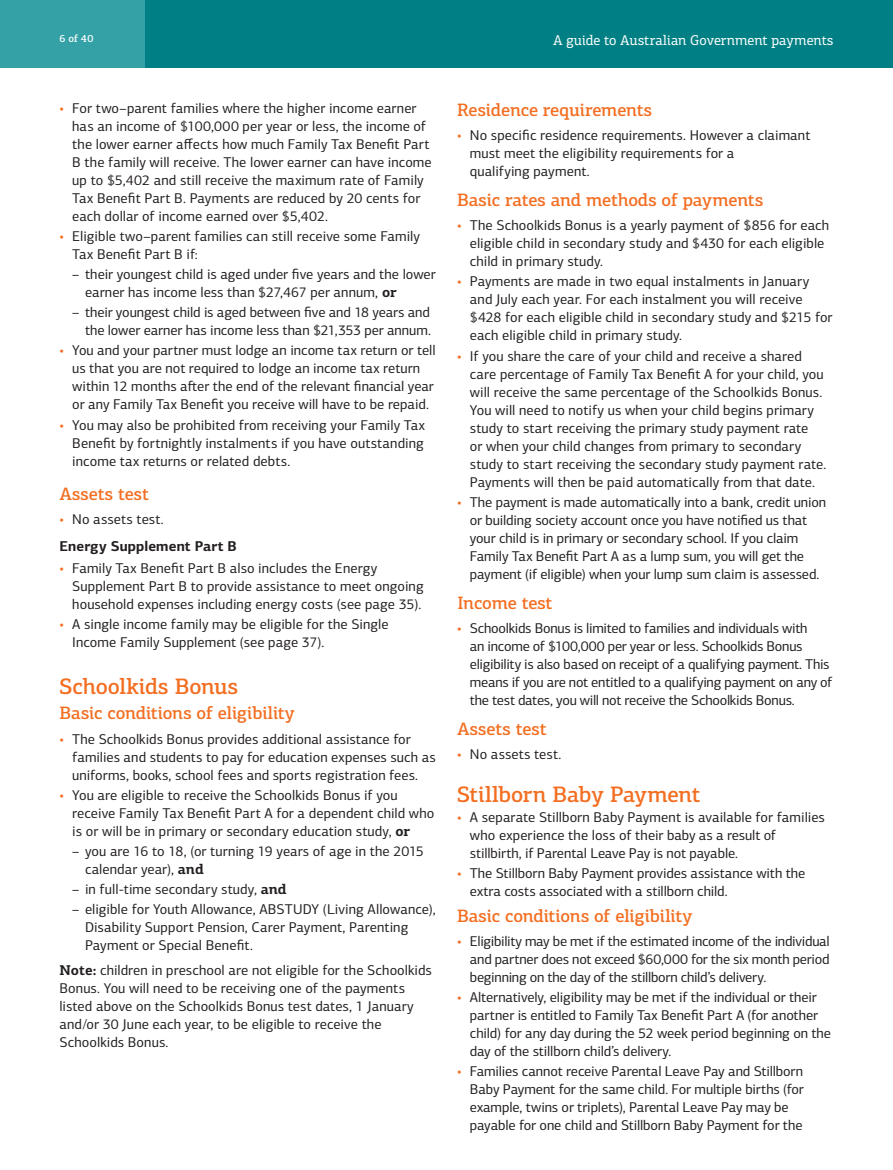
<style>
.page{position:relative;width:893px;height:1170px;background:#fff}
.page>*{position:absolute;margin:0;border:0;box-sizing:border-box;transform-origin:0 0}
.t1{font:500 22.5px "PF Centro Slab Pro";letter-spacing:-.015em;color:#f36e21}
.t2{font:500 18px "PF Centro Slab Pro";letter-spacing:-.015em;color:#f36e21}
.t3{font:14.25px/18px "PF Centro Sans Pro";color:#231f20}
.t4{font:14.25px/18px "PF Centro Sans Pro";letter-spacing:-.02em;color:#231f20}
.t5{font:14.25px "PF Centro Slab Pro";color:#fff}
.t6{font:700 14.25px/26.5px "PF Centro Sans Pro";letter-spacing:.01em;color:#231f20}
.t7{font:500 10.5px "PF Centro Slab Pro";color:#fff}
.s1{color:#f36e21}
.s2{font-family:"PF Centro Slab Pro";font-weight:700}
.s3{font-weight:400;color:#f36e21}
.s4{font-weight:400}
</style>
<div class="page">
<div style="left:0;top:0;width:893px;height:68px;background:#008084"></div>
<div style="left:0;top:0;width:145px;height:68px;background:#33a1a6"></div>
<p class="t7" style="left:60px;top:32px;width:35px">6 of 40</p>
<p class="t5" style="left:553px;top:31px;width:282px">A guide to Australian Government payments</p>
<p class="t3" style="left:72px;top:99px;width:361px;text-indent:-13px"><span class="s1">•</span> For two–parent families where the higher income earner has an income of $100,000 per year or less, the income of the lower earner affects how much Family Tax Benefit Part B the family will receive. The lower earner can have income up to $5,402 and still receive the maximum rate of Family Tax Benefit Part B. Payments are reduced by 20 cents for each dollar of income earned over $5,402.</p>
<p class="t3" style="left:72px;top:227px;width:349px;text-indent:-13px"><span class="s1">•</span> Eligible two–parent families can still receive some Family<br>Tax Benefit Part B if:</p>
<p class="t3" style="left:85px;top:265px;width:352px;text-indent:-13px">– their youngest child is aged under five years and the lower earner has income less than $27,467 per annum, <span class="s2">or</span></p>
<p class="t3" style="left:72px;top:303px;width:360px;text-align:right">– their youngest child is aged between five and 18 years and the lower earner has income less than $21,353 per annum.</p>
<p class="t3" style="left:72px;top:341px;width:365px;text-indent:-13px"><span class="s1">•</span> You and your partner must lodge an income tax return or tell us that you are not required to lodge an income tax return within 12 months after the end of the relevant financial year or any Family Tax Benefit you receive will have to be repaid.</p>
<p class="t3" style="left:72px;top:415px;width:354px;text-align:justify;text-indent:-13px"><span class="s1">•</span> You may also be prohibited from receiving your Family Tax Benefit by fortnightly instalments if you have outstanding income tax returns or related debts.</p>
<p class="t2" style="left:60px;top:482px;width:91px">Assets test</p>
<p class="t6" style="left:60px;top:505px;width:179px"><span class="s3">•</span> <span class="s4">No assets test.<br></span>Energy Supplement Part B</p>
<p class="t3" style="left:72px;top:559px;width:353px;text-indent:-13px"><span class="s1">•</span> Family Tax Benefit Part B also includes the Energy<br>Supplement Part B to provide assistance to meet ongoing household expenses including energy costs (see page 35).</p>
<p class="t3" style="left:72px;top:615px;width:318px;text-indent:-13px"><span class="s1">•</span> A single income family may be eligible for the Single<br>Income Family Supplement (see page 37).</p>
<h1 class="t1" style="left:60px;top:672px;width:180px">Schoolkids Bonus</h1>
<p class="t2" style="left:60px;top:702px;width:237px">Basic conditions of eligibility</p>
<p class="t3" style="left:72px;top:729px;width:365px;text-indent:-13px"><span class="s1">•</span> The Schoolkids Bonus provides additional assistance for families and students to pay for education expenses such as uniforms, books, school fees and sports registration fees.</p>
<p class="t3" style="left:72px;top:786px;width:364px;text-indent:-13px"><span class="s1">•</span> You are eligible to receive the Schoolkids Bonus if you receive Family Tax Benefit Part A for a dependent child who is or will be in primary or secondary education study, <span class="s2">or</span></p>
<p class="t3" style="left:85px;top:842px;width:340px;text-indent:-13px">– you are 16 to 18, (or turning 19 years of age in the 2015 calendar year), <span class="s2">and</span></p>
<p class="t3" style="left:72px;top:880px;width:216px">– in full-time secondary study, <span class="s2">and</span></p>
<p class="t3" style="left:85px;top:900px;width:352px;text-indent:-13px">– eligible for Youth Allowance, ABSTUDY (Living Allowance),<br>Disability Support Pension, Carer Payment, Parenting<br>Payment or Special Benefit.</p>
<p class="t3" style="left:60px;top:960px;width:374px"><span class="s2">Note:</span> children in preschool are not eligible for the Schoolkids Bonus. You will need to be receiving one of the payments listed above on the Schoolkids Bonus test dates, 1 January and/or 30 June each year, to be eligible to receive the Schoolkids Bonus.</p>
<p class="t2" style="left:457px;top:98px;width:197px">Residence requirements</p>
<p class="t3" style="left:470px;top:126px;width:342px;text-indent:-13px"><span class="s1">•</span> No specific residence requirements. However a claimant must meet the eligibility requirements for a<br>qualifying payment.</p>
<p class="t2" style="left:457px;top:188px;width:308px">Basic rates and methods of payments</p>
<p class="t3" style="left:470px;top:216px;width:361px;text-indent:-13px"><span class="s1">•</span> The Schoolkids Bonus is a yearly payment of $856 for each eligible child in secondary study and $430 for each eligible child in primary study.</p>
<p class="t3" style="left:470px;top:272px;width:364px;text-indent:-13px"><span class="s1">•</span> Payments are made in two equal instalments in January and July each year. For each instalment you will receive $428 for each eligible child in secondary study and $215 for each eligible child in primary study.</p>
<p class="t3" style="left:470px;top:346px;width:358px;text-indent:-13px"><span class="s1">•</span> If you share the care of your child and receive a shared care percentage of Family Tax Benefit A for your child, you will receive the same percentage of the Schoolkids Bonus.<br>You will need to notify us when your child begins primary study to start receiving the primary study payment rate<br>or when your child changes from primary to secondary study to start receiving the secondary study payment rate.<br>Payments will then be paid automatically from that date.</p>
<p class="t3" style="left:470px;top:493px;width:358px;text-indent:-13px"><span class="s1">•</span> The payment is made automatically into a bank, credit union or building society account once you have notified us that your child is in primary or secondary school. If you claim Family Tax Benefit Part A as a lump sum, you will get the payment (if eligible) when your lump sum claim is assessed.</p>
<p class="t2" style="left:457px;top:591px;width:97px">Income test</p>
<p class="t4" style="left:470px;top:619px;width:364px;text-indent:-13px"><span class="s1">•</span> Schoolkids Bonus is limited to families and individuals with<br>an income of $100,000 per year or less. Schoolkids Bonus eligibility is also based on receipt of a qualifying payment. This means if you are not entitled to a qualifying payment on any of the test dates, you will not receive the Schoolkids Bonus.</p>
<p class="t2" style="left:457px;top:717px;width:91px">Assets test</p>
<p class="t3" style="left:457px;top:745px;width:106px"><span class="s1">•</span> No assets test.</p>
<h1 class="t1" style="left:457px;top:780px;width:245px">Stillborn Baby Payment</h1>
<p class="t3" style="left:470px;top:807px;width:357px;text-indent:-13px"><span class="s1">•</span> A separate Stillborn Baby Payment is available for families who experience the loss of their baby as a result of stillbirth, if Parental Leave Pay is not payable.</p>
<p class="t3" style="left:470px;top:864px;width:337px;text-indent:-13px"><span class="s1">•</span> The Stillborn Baby Payment provides assistance with the extra costs associated with a stillborn child.</p>
<p class="t2" style="left:457px;top:904px;width:237px">Basic conditions of eligibility</p>
<p class="t3" style="left:470px;top:931px;width:361px;text-align:justify;text-indent:-13px"><span class="s1">•</span> Eligibility may be met if the estimated income of the individual and partner does not exceed $60,000 for the six month period beginning on the day of the stillborn child’s delivery.</p>
<p class="t3" style="left:470px;top:988px;width:363px;text-indent:-13px"><span class="s1">•</span> Alternatively, eligibility may be met if the individual or their partner is entitled to Family Tax Benefit Part A (for another child) for any day during the 52 week period beginning on the day of the stillborn child’s delivery.</p>
<p class="t3" style="left:470px;top:1062px;width:336px;text-indent:-13px"><span class="s1">•</span> Families cannot receive Parental Leave Pay and Stillborn Baby Payment for the same child. For multiple births (for example, twins or triplets), Parental Leave Pay may be payable for one child and Stillborn Baby Payment for the</p>
</div>
